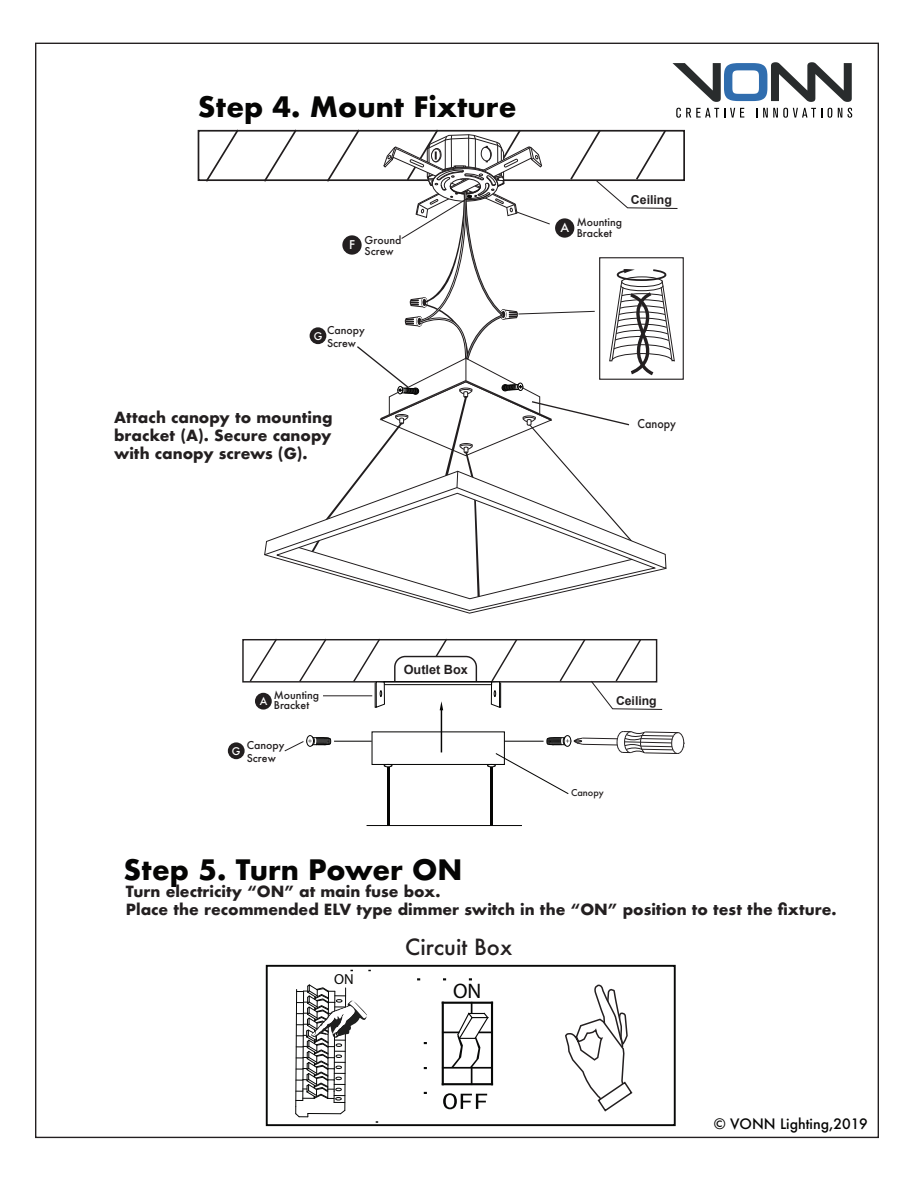
<style>
.page{position:relative;width:918px;height:1188px;background:#fff}
.page>*{position:absolute;margin:0;border:0;box-sizing:border-box;transform-origin:0 0}
.t1{font:700 27.45px "Futura";color:#050504}
.t2{font:500 21.75px "Futura";color:#231f20}
.t3{font:21px "Myriad Pro";color:#050504}
.t4{font:700 15px/18px "Futura";color:#231f20}
.t5{font:14.55px "Myriad Pro";color:#050504}
.t6{font:500 13.95px "Futura";color:#050504}
.t7{font:700 12.75px "Arial";color:#231f20}
.t8{font:700 12.3px "Arial";color:#231f20}
.t9{font:700 12.15px "Arial";color:#231f20}
.t10{font:500 11.85px "Futura";color:#231f20;scale:.9 1}
.t11{font:500 11.85px "Futura";color:#fff}
.t12{font:500 10.5px/12.6px "Futura";color:#231f20}
.t13{font:500 10.2px "Futura";color:#fff}
.t14{font:500 9.15px "Futura";color:#231f20}
</style>
<div class="page">
<svg style="left:672px;top:62px;width:180px;height:40px"></svg>
<svg style="left:676px;top:108px;width:68px;height:10px"></svg>
<svg style="left:756px;top:108px;width:66px;height:10px"></svg>
<svg style="left:828px;top:108px;width:4px;height:10px"></svg>
<svg style="left:838px;top:108px;width:4px;height:10px"></svg>
<svg style="left:848px;top:108px;width:4px;height:10px"></svg>
<div style="left:242px;top:639px;width:415px;height:44px;border:1px solid #211d1e"></div>
<svg style="left:393px;top:638px;width:85px;height:43px"></svg>
<svg style="left:248px;top:638px;width:31px;height:45px"></svg>
<svg style="left:298px;top:638px;width:30px;height:45px"></svg>
<svg style="left:558px;top:639px;width:105px;height:71px"></svg>
<div style="left:372px;top:731px;width:133px;height:34px;border:1px solid #050504"></div>
<div style="left:307px;top:736px;width:7px;height:10px;border:1px solid #050504;border-radius:50%"></div>
<hr style="left:334px;top:741px;width:38px;height:1px;background:#050504">
<svg style="left:384px;top:764px;width:9px;height:3px"></svg>
<hr style="left:387px;top:767px;width:2px;height:59px;background:#050504">
<hr style="left:490px;top:767px;width:2px;height:59px;background:#050504">
<hr style="left:367px;top:825px;width:155px;height:1px;background:#050504">
<svg style="left:440px;top:701px;width:3px;height:51px"></svg>
<svg style="left:204px;top:129px;width:36px;height:53px"></svg>
<div style="left:599px;top:257px;width:85px;height:123px;background:#fff;border:1px solid #211d1e"></div>
<svg style="left:487px;top:731px;width:198px;height:64px"></svg>
<svg style="left:284px;top:737px;width:47px;height:15px"></svg>
<div style="left:228px;top:742px;width:17px;height:17px;background:#231f20;border-radius:50%"></div>
<div style="left:384px;top:681px;width:108px;height:4px;border:1px solid #050504"></div>
<hr style="left:323px;top:695px;width:49px;height:1px;background:#231f20">
<div style="left:255px;top:693px;width:17px;height:17px;background:#231f20;border-radius:50%"></div>
<svg style="left:490px;top:639px;width:29px;height:69px"></svg>
<svg style="left:352px;top:638px;width:33px;height:70px"></svg>
<svg style="left:443px;top:1093px;width:44px;height:16px"></svg>
<hr style="left:442px;top:1003px;width:2px;height:81px;background:#070807">
<hr style="left:443px;top:1083px;width:49px;height:2px;background:#070807">
<hr style="left:443px;top:1002px;width:49px;height:2px;background:#070807">
<svg style="left:443px;top:1003px;width:48px;height:81px"></svg>
<hr style="left:491px;top:1003px;width:2px;height:81px;background:#070807">
<div style="left:266px;top:965px;width:410px;height:161px;border:2px solid #070807"></div>
<svg style="left:295px;top:984px;width:72px;height:134px"></svg>
<svg style="left:565px;top:985px;width:68px;height:127px"></svg>
<svg style="left:262px;top:129px;width:417px;height:485px"></svg>
<div style="left:310px;top:327px;width:16px;height:17px;background:#231f20;border-radius:50%"></div>
<h1 class="t1" style="left:198px;top:87px;width:320px">Step 4. Mount Fixture</h1>
<p class="t11" style="left:349px;top:237px;width:7px">F</p>
<p class="t12" style="left:365px;top:235px;width:38px;line-height:10.5px">Ground<br>Screw</p>
<p class="t12" style="left:327px;top:324px;width:39px">Canopy<br>Screw</p>
<p class="t13" style="left:314px;top:329px;width:10px">G</p>
<p class="t4" style="left:114px;top:409px;width:220px;text-align:justify">Attach canopy to mounting bracket (A). Secure canopy with canopy screws (G).</p>
<p class="t12" style="left:561px;top:217px;width:63px;line-height:10.5px;text-indent:16px">Mounting<br><sup>A</sup> Bracket</p>
<p class="t8" style="left:631px;top:191px;width:43px">Ceiling</p>
<p class="t10" style="left:638px;top:415px;width:44px">Canopy</p>
<p class="t12" style="left:260px;top:691px;width:61px;line-height:9.1px;text-indent:14px">Mounting<br><sup>A</sup> Bracket</p>
<p class="t12" style="left:247px;top:739px;width:39px">Canopy<br>Screw</p>
<p class="t13" style="left:232px;top:744px;width:10px">G</p>
<p class="t7" style="left:404px;top:660px;width:66px">Outlet Box</p>
<p class="t9" style="left:616px;top:692px;width:42px">Ceiling</p>
<p class="t14" style="left:571px;top:787px;width:34px">Canopy</p>
<h1 class="t1" style="left:124px;top:850px;width:340px">Step 5. Turn Power ON</h1>
<p class="t4" style="left:126px;top:883px;width:712px">Turn electricity “ON” at main fuse box.<br>Place the recommended ELV type dimmer switch in the “ON” position to test the fixture.</p>
<p class="t5" style="left:334px;top:971px;width:21px">ON</p>
<h2 class="t2" style="left:405px;top:932px;width:109px">Circuit Box</h2>
<h3 class="t3" style="left:453px;top:978px;width:30px">ON</h3>
<p class="t6" style="left:714px;top:1114px;width:156px">© VONN Lighting,2019</p>
</div>
